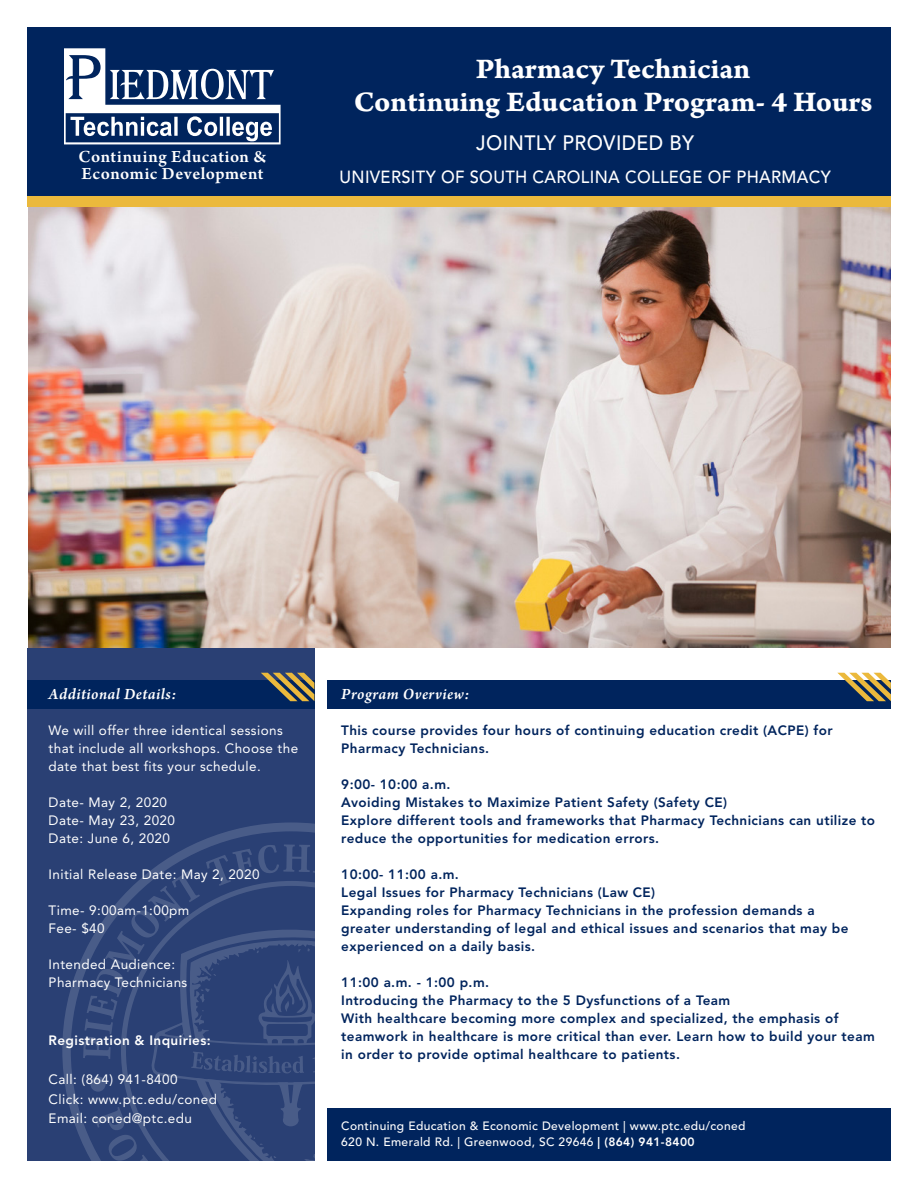
<style>
.page{position:relative;width:918px;height:1188px;background:#fff}
.page>*{position:absolute;margin:0;border:0;box-sizing:border-box;transform-origin:0 0}
.t1{font:30px/33px "Arno Pro Bold Caption";letter-spacing:-.005em;color:#fff;text-align:center}
.t2{font:500 20.7px "Avenir LT Std";letter-spacing:.02em;color:#fff;scale:.94 1}
.t3{font:600 18px/17.2px "Arno Pro";letter-spacing:.025em;color:#fff}
.t4{font:500 17.55px "Avenir LT Std";letter-spacing:.02em;color:#fff;scale:.94 1}
.t5{font:italic 600 16.5px "Arno Pro";letter-spacing:.025em;color:#fff}
.t6{font:800 13.5px/18px "Avenir LT Std";letter-spacing:.03em;color:#00245d}
.t7{font:13.5px/18px "Avenir LT Std";letter-spacing:.03em;color:#fff}
.t8{font:800 13.5px "Avenir LT Std";letter-spacing:.03em;color:#fff}
.t9{font:500 12px/16.5px "Avenir LT Std";letter-spacing:.03em;color:#fff}
.s1{font-weight:800}
</style>
<div class="page">
<div style="left:27px;top:27px;width:864px;height:170px;background:#00245d"></div>
<svg style="left:64px;top:48px;width:217px;height:96px"></svg>
<div style="left:27px;top:648px;width:287px;height:513px;background:#2a4074"></div>
<svg style="left:62px;top:822px;width:253px;height:339px"></svg>
<svg style="left:90px;top:1076px;width:16px;height:16px"></svg>
<svg style="left:83px;top:844px;width:232px;height:232px"></svg>
<svg style="left:94px;top:948px;width:234px;height:213px"></svg>
<div style="left:328px;top:1108px;width:563px;height:53px;background:#00245d"></div>
<img style="left:28px;top:207px;width:863px;height:441px">
<div style="left:328px;top:680px;width:563px;height:29px;background:#00245d"></div>
<svg style="left:837px;top:673px;width:54px;height:28px"></svg>
<div style="left:27px;top:680px;width:287px;height:29px;background:#00245d"></div>
<svg style="left:261px;top:673px;width:53px;height:28px"></svg>
<div style="left:27px;top:196px;width:864px;height:11px;background:#ebb93c"></div>
<h3 class="t3" style="left:78px;top:149px;width:190px">Continuing Education &amp;<br>Economic Development</h3>
<h1 class="t1" style="left:354px;top:54px;width:520px">Pharmacy Technician<br>Continuing Education Program- 4 Hours</h1>
<h2 class="t2" style="left:476px;top:131px;width:233px">JOINTLY PROVIDED BY</h2>
<p class="t4" style="left:340px;top:167px;width:524px">UNIVERSITY OF SOUTH CAROLINA COLLEGE OF PHARMACY</p>
<p class="t5" style="left:49px;top:684px;width:129px">Additional Details:</p>
<p class="t7" style="left:49px;top:721px;width:251px">We will offer three identical sessions that include all workshops. Choose the date that best fits your schedule.</p>
<p class="t7" style="left:49px;top:793px;width:128px">Date- May 2, 2020<br>Date- May 23, 2020<br>Date: June 6, 2020</p>
<p class="t7" style="left:49px;top:865px;width:213px">Initial Release Date: May 2, 2020</p>
<p class="t7" style="left:49px;top:901px;width:142px">Time- 9:00am-1:00pm<br>Fee- $40</p>
<p class="t7" style="left:49px;top:955px;width:140px">Intended Audience:<br>Pharmacy Technicians</p>
<p class="t8" style="left:49px;top:1033px;width:164px">Registration &amp; Inquiries:</p>
<p class="t7" style="left:49px;top:1070px;width:170px;line-height:19.5px">Call: (864) 941-8400<br>Click: www.ptc.edu/coned<br>Email: coned@ptc.edu</p>
<p class="t5" style="left:341px;top:684px;width:130px">Program Overview:</p>
<p class="t6" style="left:341px;top:721px;width:493px">This course provides four hours of continuing education credit (ACPE) for<br>Pharmacy Technicians.</p>
<p class="t6" style="left:341px;top:775px;width:535px">9:00- 10:00 a.m.<br>Avoiding Mistakes to Maximize Patient Safety (Safety CE)<br>Explore different tools and frameworks that Pharmacy Technicians can utilize to reduce the opportunities for medication errors.</p>
<p class="t6" style="left:341px;top:865px;width:509px">10:00- 11:00 a.m.<br>Legal Issues for Pharmacy Technicians (Law CE)<br>Expanding roles for Pharmacy Technicians in the profession demands a greater understanding of legal and ethical issues and scenarios that may be experienced on a daily basis.</p>
<p class="t6" style="left:341px;top:973px;width:535px">11:00 a.m. - 1:00 p.m.<br>Introducing the Pharmacy to the 5 Dysfunctions of a Team<br>With healthcare becoming more complex and specialized, the emphasis of teamwork in healthcare is more critical than ever. Learn how to build your team in order to provide optimal healthcare to patients.</p>
<p class="t9" style="left:341px;top:1117px;width:406px">Continuing Education &amp; Economic Development | www.ptc.edu/coned<br>620 N. Emerald Rd. | Greenwood, SC 29646 <span class="s1">| (864) 941-8400</span></p>
</div>
